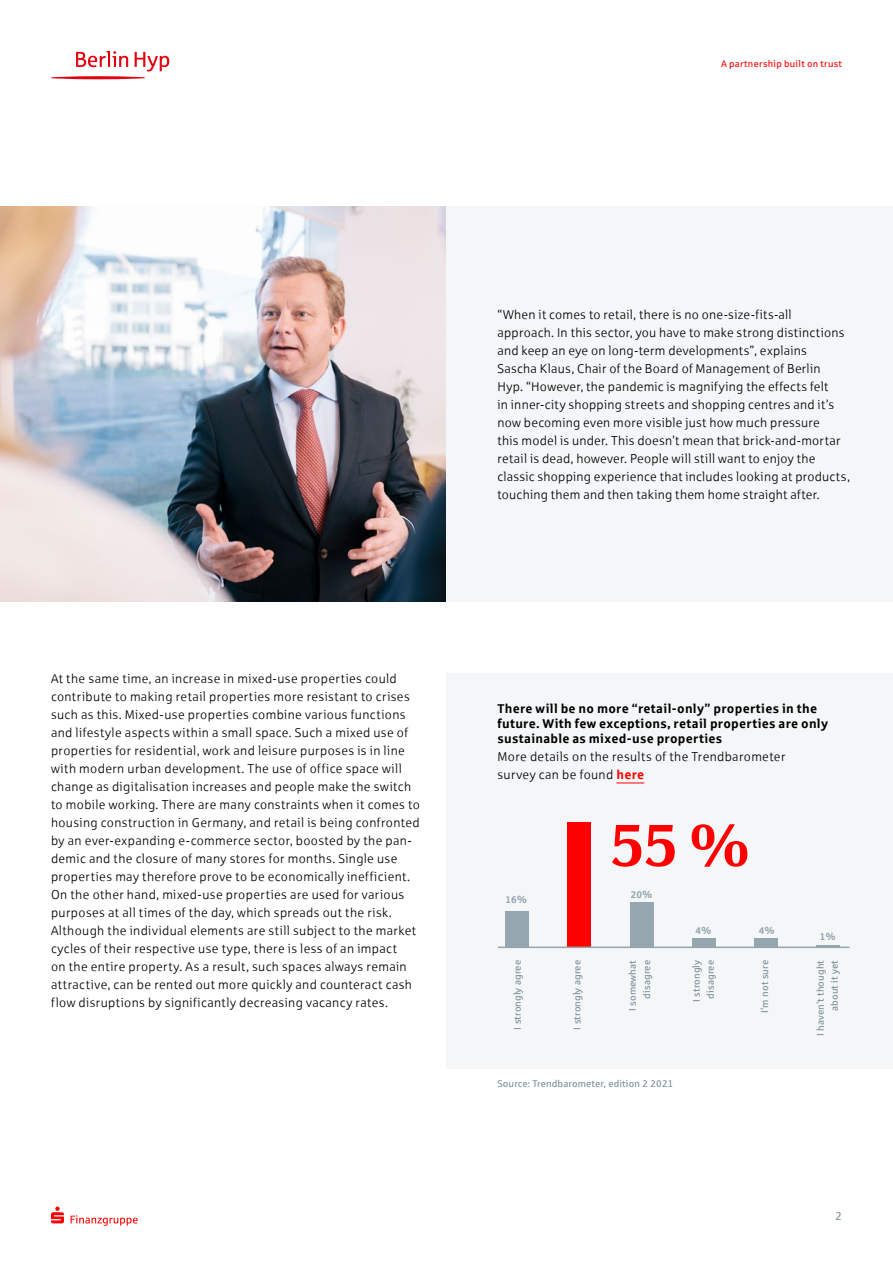
<style>
.page{position:relative;width:893px;height:1263px;background:#fff}
.page>*{position:absolute;margin:0;border:0;box-sizing:border-box;transform-origin:0 0}
._04_Fußnote{font:304.8px "Chartwell Bars Vertical";color:#95a6b0}
.t1{font:700 60px "Sparkasse Serif";color:#f00}
.BHYP_body{font:12.75px/18px "Sparkasse Lt";letter-spacing:.025em;color:#000}
.BHYP_body-2{font:700 12.75px/15.3px "Sparkasse Rg";letter-spacing:.02em;color:#000}
.t2{font:11.25px "Sparkasse Rg";color:#7c909a}
._04_Fußnote-2{font:9.75px/14.2px "Sparkasse Rg";letter-spacing:.01em;color:#7c909a;text-align:right}
._04_Fußnote-3{font:700 9.75px "Sparkasse Rg";color:#95a6b0}
.t3{font:9.45px "Sparkasse Rg";letter-spacing:.03em;color:#f00}
.s1{font-family:"Sparkasse Rg";font-weight:700;color:#f00}
.s2{color:#f00}
</style>
<div class="page">
<svg style="left:51px;top:1206px;width:13px;height:17px"></svg>
<svg style="left:71px;top:1215px;width:67px;height:11px"></svg>
<svg style="left:51px;top:51px;width:118px;height:28px"></svg>
<img style="left:0;top:206px;width:446px;height:396px">
<div style="left:446px;top:206px;width:447px;height:396px;background:#f4f6f7"></div>
<div style="left:446px;top:673px;width:447px;height:396px;background:#f4f6f7"></div>
<svg style="left:616px;top:783px;width:28px;height:1px"></svg>
<hr style="left:498px;top:946px;width:352px;height:2px;background:#95a6b0">
<p class="t3" style="left:721px;top:58px;width:122px">A partnership built on trust</p>
<p class="BHYP_body" style="left:51px;top:670px;width:370px">At the same time, an increase in mixed-use properties could contribute to making retail properties more resistant to crises such as this. Mixed-use properties combine various functions and lifestyle aspects within a small space. Such a mixed use of properties for residential, work and leisure purposes is in line with modern urban development. The use of office space will change as digitalisation increases and people make the switch to mobile working. There are many constraints when it comes to housing construction in Germany, and retail is being confronted by an ever-expanding e-commerce sector, boosted by the pan&shy;demic and the closure of many stores for months. Single use properties may therefore prove to be economically inefficient.<br>On the other hand, mixed-use properties are used for various purposes at all times of the day, which spreads out the risk.<br>Although the individual elements are still subject to the market cycles of their respective use type, there is less of an impact<br>on the entire property. As a result, such spaces always remain attractive, can be rented out more quickly and counteract cash flow disruptions by significantly decreasing vacancy rates.</p>
<p class="BHYP_body" style="left:497px;top:305px;width:354px">“When it comes to retail, there is no one-size-fits-all approach. In this sector, you have to make strong distinctions and keep an eye on long-term developments”, explains<br>Sascha Klaus, Chair of the Board of Management of Berlin<br>Hyp. “However, the pandemic is magnifying the effects felt<br>in inner-city shopping streets and shopping centres and it’s now becoming even more visible just how much pressure<br>this model is under. This doesn’t mean that brick-and-mortar retail is dead, however. People will still want to enjoy the classic shopping experience that includes looking at products, touching them and then taking them home straight after.</p>
<p class="BHYP_body-2" style="left:497px;top:700px;width:332px">There will be no more “retail-only” properties in the future. With few exceptions, retail properties are only sustainable as mixed-use properties</p>
<p class="BHYP_body" style="left:497px;top:747px;width:289px">More details on the results of the Trendbarometer survey can be found <span class="s1">here</span></p>
<p class="_04_Fußnote" style="left:489px;top:656px;width:369px">16+<span class="s2">55+</span>20+4+4+1</p>
<p class="_04_Fußnote-2" style="left:510px;top:1029px;width:71px;rotate:-90deg">I strongly agree</p>
<p class="_04_Fußnote-2" style="left:625px;top:1011px;width:52px;rotate:-90deg">I somewhat disagree</p>
<p class="t1" style="left:610px;top:807px;width:142px">55 %</p>
<p class="_04_Fußnote-3" style="left:631px;top:888px;width:23px">20%</p>
<p class="_04_Fußnote-3" style="left:505px;top:893px;width:23px">16%</p>
<p class="_04_Fußnote-3" style="left:695px;top:924px;width:17px">4%</p>
<p class="_04_Fußnote-3" style="left:759px;top:924px;width:17px">4%</p>
<p class="_04_Fußnote-3" style="left:820px;top:930px;width:17px">1%</p>
<p class="_04_Fußnote-2" style="left:570px;top:1029px;width:71px;rotate:-90deg">I strongly agree</p>
<p class="_04_Fußnote-2" style="left:689px;top:1002px;width:43px;rotate:-90deg">I strongly</p>
<p class="_04_Fußnote-2" style="left:703px;top:998px;width:40px;rotate:-90deg">disagree</p>
<p class="_04_Fußnote-2" style="left:757px;top:1013px;width:54px;rotate:-90deg">I’m not sure</p>
<p class="_04_Fußnote-2" style="left:813px;top:1036px;width:78px;rotate:-90deg">I haven’t thought</p>
<p class="_04_Fußnote-2" style="left:827px;top:1011px;width:52px;rotate:-90deg">about it yet</p>
<p class="_04_Fußnote-2" style="left:497px;top:1076px;width:177px">Source: Trendbarometer, edition 2 2021</p>
<p class="t2" style="left:835px;top:1209px;width:8px">2</p>
</div>
